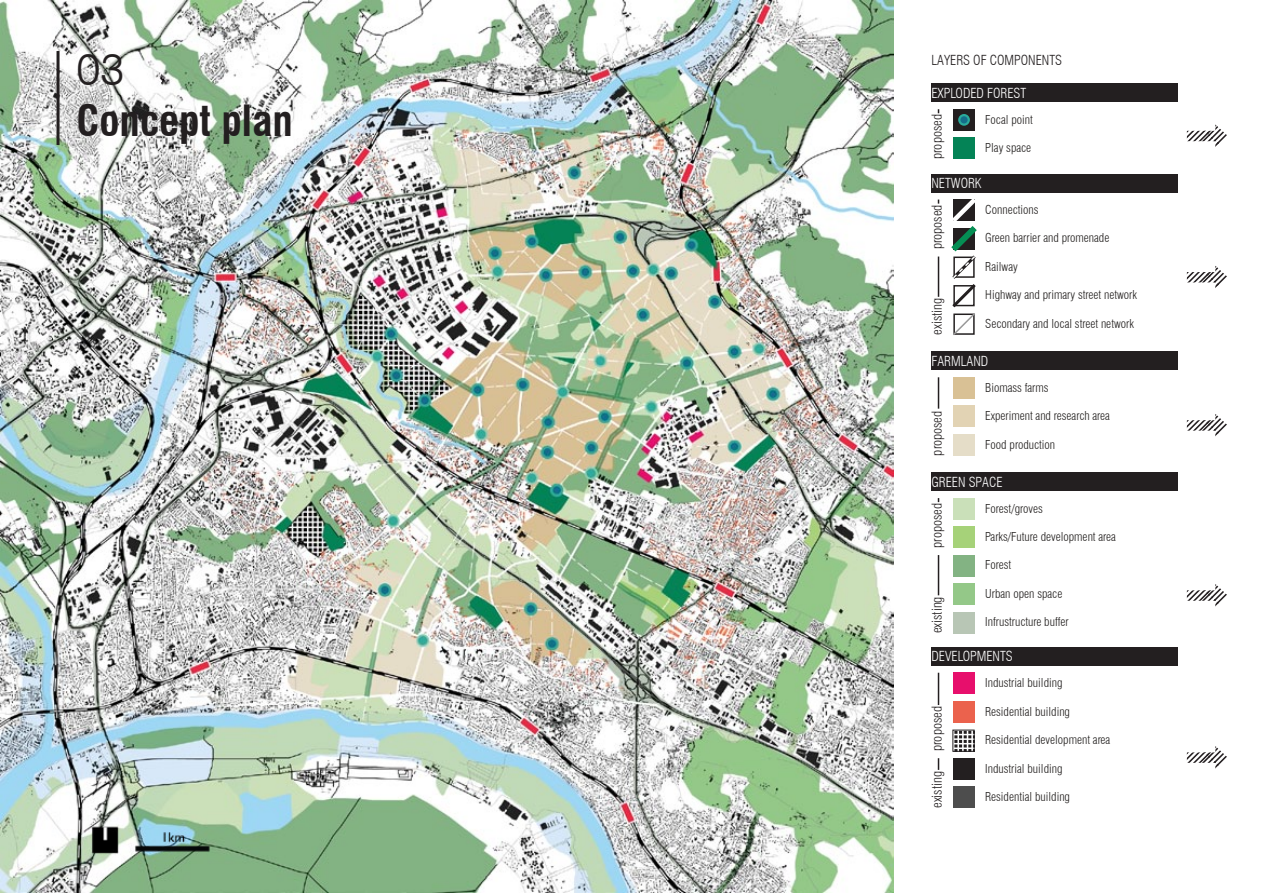
<style>
.page{position:relative;width:1263px;height:893px;background:#fff}
.page>*{position:absolute;margin:0;border:0;box-sizing:border-box;transform-origin:0 0}
.t1{font:300 45px "Swiss 721 BT";color:#231f20}
.t2{font:700 condensed 42px "Swiss 721 BT";color:#231f20}
.t3{font:300 condensed 13.5px "Swiss 721 BT";color:#231f20}
.t4{font:300 condensed 13.5px "Swiss 721 BT";color:#fff}
.t5{font:300 condensed 12px "Swiss 721 BT";color:#23201f}
</style>
<div class="page">
<img style="left:0;top:0;width:893px;height:893px">
<div style="left:953px;top:787px;width:22px;height:21px;background:#4d4d4d"></div>
<div style="left:953px;top:584px;width:22px;height:21px;background:#94c888"></div>
<div style="left:953px;top:612px;width:22px;height:21px;background:#b8c6b5"></div>
<div style="left:953px;top:758px;width:22px;height:21px;background:#231f20"></div>
<div style="left:953px;top:555px;width:22px;height:21px;background:#83b383"></div>
<div style="left:953px;top:434px;width:22px;height:22px;background:#e5ddc8"></div>
<div style="left:953px;top:701px;width:22px;height:21px;background:#eb624d"></div>
<div style="left:953px;top:527px;width:22px;height:21px;background:#a6d279"></div>
<div style="left:953px;top:138px;width:22px;height:21px;background:#048356"></div>
<div style="left:953px;top:406px;width:22px;height:21px;background:#e2d3b4"></div>
<div style="left:953px;top:673px;width:22px;height:21px;background:#e70f6c"></div>
<div style="left:953px;top:498px;width:22px;height:21px;background:#cae0b9"></div>
<div style="left:953px;top:109px;width:22px;height:21px;background:#231f20"></div>
<div style="left:953px;top:377px;width:22px;height:22px;background:#d9c195"></div>
<svg style="left:958px;top:114px;width:12px;height:12px"></svg>
<hr style="left:57px;top:51px;width:3px;height:94px;background:#231f20">
<svg style="left:951px;top:199px;width:26px;height:136px"></svg>
<svg style="left:1187px;top:124px;width:40px;height:23px"></svg>
<svg style="left:1187px;top:266px;width:40px;height:22px"></svg>
<svg style="left:1187px;top:414px;width:40px;height:23px"></svg>
<svg style="left:1187px;top:584px;width:40px;height:23px"></svg>
<svg style="left:1187px;top:746px;width:40px;height:23px"></svg>
<div style="left:931px;top:647px;width:247px;height:18px;background:#231f20"></div>
<div style="left:931px;top:472px;width:247px;height:19px;background:#231f20"></div>
<div style="left:931px;top:174px;width:247px;height:18px;background:#231f20"></div>
<div style="left:931px;top:84px;width:247px;height:18px;background:#231f20"></div>
<div style="left:931px;top:352px;width:247px;height:18px;background:#231f20"></div>
<hr style="left:938px;top:673px;width:1px;height:32px;background:#231f20">
<hr style="left:938px;top:377px;width:1px;height:32px;background:#231f20">
<svg style="left:938px;top:758px;width:1px;height:12px"></svg>
<hr style="left:938px;top:555px;width:1px;height:40px;background:#231f20">
<hr style="left:938px;top:257px;width:1px;height:40px;background:#231f20">
<svg style="left:954px;top:732px;width:18px;height:18px"></svg>
<div style="left:952px;top:730px;width:22px;height:22px;border:1px solid #231f20"></div>
<img style="left:77px;top:808px;width:147px;height:57px">
<h1 class="t1" style="left:77px;top:42px;width:49px">03</h1>
<h2 class="t2" style="left:77px;top:95px;width:218px">Concept plan</h2>
<p class="t3" style="left:931px;top:52px;width:132px">LAYERS OF COMPONENTS</p>
<p class="t4" style="left:931px;top:85px;width:96px">EXPLODED FOREST</p>
<p class="t3" style="left:929px;top:159px;width:46px;rotate:-90deg">proposed</p>
<p class="t5" style="left:985px;top:112px;width:49px">Focal point</p>
<p class="t5" style="left:985px;top:141px;width:48px">Play space</p>
<p class="t4" style="left:931px;top:175px;width:52px">NETWORK</p>
<p class="t3" style="left:929px;top:249px;width:46px;rotate:-90deg">proposed</p>
<p class="t3" style="left:929px;top:335px;width:38px;rotate:-90deg">existing</p>
<p class="t5" style="left:985px;top:202px;width:55px">Connections</p>
<p class="t5" style="left:985px;top:231px;width:126px">Green barrier and promenade</p>
<p class="t5" style="left:985px;top:259px;width:34px">Railway</p>
<p class="t5" style="left:985px;top:288px;width:153px">Highway and primary street network</p>
<p class="t5" style="left:985px;top:316px;width:150px">Secondary and local street network</p>
<p class="t4" style="left:931px;top:353px;width:58px">FARMLAND</p>
<p class="t3" style="left:929px;top:456px;width:46px;rotate:-90deg">proposed</p>
<p class="t5" style="left:985px;top:380px;width:65px">Biomass farms</p>
<p class="t5" style="left:985px;top:409px;width:126px">Experiment and research area</p>
<p class="t5" style="left:985px;top:437px;width:71px">Food production</p>
<p class="t4" style="left:931px;top:474px;width:72px">GREEN SPACE</p>
<p class="t3" style="left:929px;top:548px;width:46px;rotate:-90deg">proposed</p>
<p class="t3" style="left:929px;top:633px;width:38px;rotate:-90deg">existing</p>
<p class="t5" style="left:985px;top:501px;width:59px">Forest/groves</p>
<p class="t5" style="left:985px;top:529px;width:132px">Parks/Future development area</p>
<p class="t5" style="left:985px;top:558px;width:28px">Forest</p>
<p class="t5" style="left:985px;top:586px;width:79px">Urban open space</p>
<p class="t5" style="left:985px;top:615px;width:85px">Infrustructure buffer</p>
<p class="t4" style="left:931px;top:648px;width:83px">DEVELOPMENTS</p>
<p class="t3" style="left:929px;top:751px;width:46px;rotate:-90deg">proposed</p>
<p class="t3" style="left:929px;top:808px;width:38px;rotate:-90deg">existing</p>
<p class="t5" style="left:985px;top:676px;width:79px">Industrial building</p>
<p class="t5" style="left:985px;top:704px;width:86px">Residential building</p>
<p class="t5" style="left:985px;top:733px;width:127px">Residential development area</p>
<p class="t5" style="left:985px;top:761px;width:79px">Industrial building</p>
<p class="t5" style="left:985px;top:789px;width:86px">Residential building</p>
</div>
